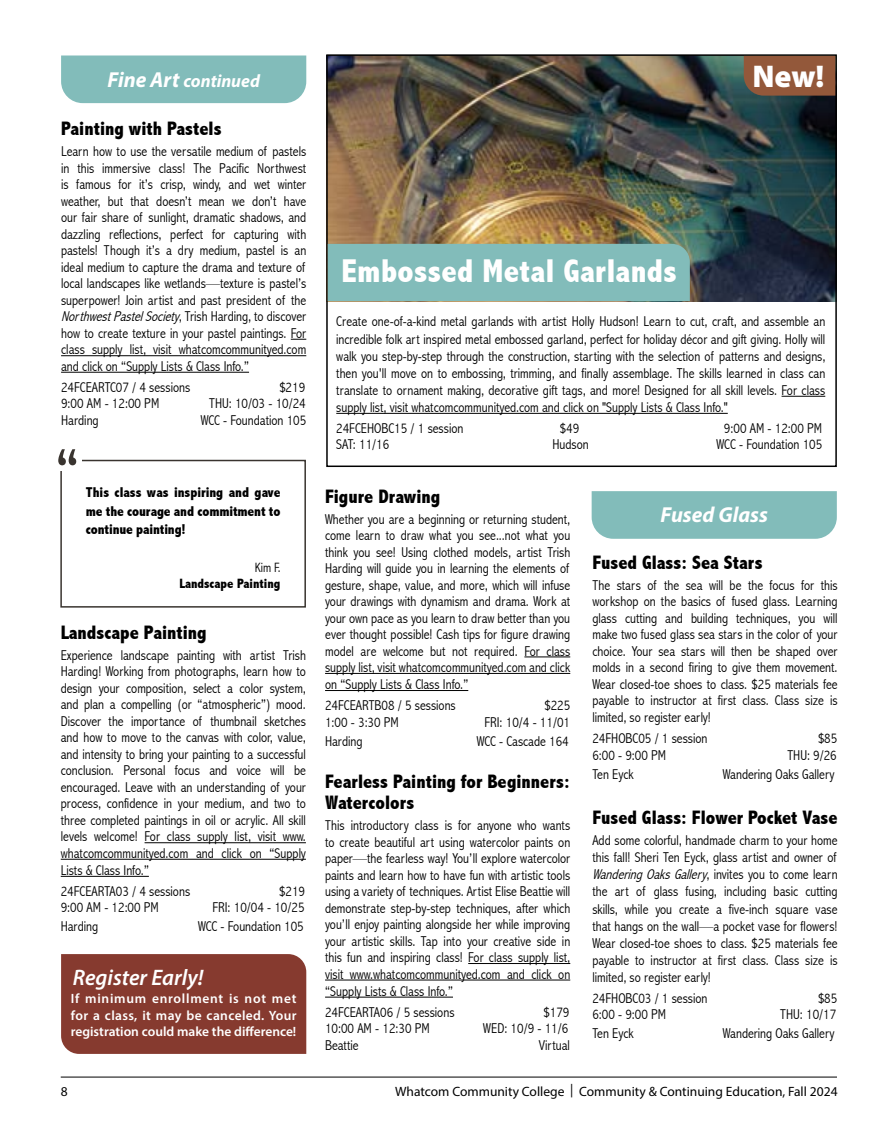
<style>
.page{position:relative;width:891px;height:1134px;background:#fff}
.page>*{position:absolute;margin:0;border:0;box-sizing:border-box;transform-origin:0 0}
.t1{font:800 condensed 33px "Abadi";letter-spacing:.01em;color:#fff}
.t2{font:900 31.5px "Myriad Pro";color:#fff}
.t3{font:italic 600 22.5px "Myriad Pro";color:#fff}
.t4{font:italic 700 21.75px "Myriad Pro";color:#fff}
.t5{font:800 condensed 19.5px/21px "Abadi";color:#000}
.t6{font:italic 700 18px "Myriad Pro";color:#fff}
.t7{font:300 condensed 14.25px/16.5px "Abadi";color:#000;text-align:justify}
.t8{font:800 condensed 14.25px/18.8px "Abadi";letter-spacing:-.01em;color:#000;text-align:justify}
.t9{font:600 13.5px/16.5px "Myriad Pro";color:#fff;text-align:justify}
.t10{font:13.5px "Myriad Pro";color:#000}
.t11{font:800 condensed 13.5px "Abadi";color:#000}
.t12{font:300 condensed 13.5px "Abadi";color:#000}
.s1{font-size:21.75px}
.s2{font-style:italic}
</style>
<div class="page">
<hr style="left:61px;top:1077px;width:776px;height:1px;background:#000">
<div style="left:60px;top:460px;width:246px;height:148px;border:2px solid #39342f"></div>
<div style="left:58px;top:449px;width:24px;height:21px;background:#fff"></div>
<svg style="left:58px;top:449px;width:18px;height:16px"></svg>
<svg style="left:291px;top:339px;width:15px;height:1px"></svg>
<hr style="left:61px;top:355px;width:245px;height:1px;background:#000">
<hr style="left:61px;top:372px;width:188px;height:1px;background:#000">
<div style="left:61px;top:56px;width:245px;height:47px;background:#82bcba"></div>
<hr style="left:524px;top:657px;width:46px;height:1px;background:#000">
<hr style="left:325px;top:673px;width:245px;height:1px;background:#000">
<hr style="left:325px;top:690px;width:143px;height:1px;background:#000">
<hr style="left:468px;top:963px;width:102px;height:1px;background:#000">
<hr style="left:325px;top:980px;width:245px;height:1px;background:#000">
<hr style="left:325px;top:997px;width:128px;height:1px;background:#000">
<div style="left:592px;top:491px;width:245px;height:48px;background:#82bcba"></div>
<img style="left:329px;top:57px;width:505px;height:244px">
<hr style="left:782px;top:396px;width:43px;height:1px;background:#000">
<hr style="left:336px;top:413px;width:392px;height:1px;background:#000">
<div style="left:326px;top:54px;width:511px;height:413px;border:2px solid #000"></div>
<div style="left:328px;top:244px;width:362px;height:57px;background:#82bcba"></div>
<div style="left:744px;top:56px;width:91px;height:40px;background:#93583a"></div>
<hr style="left:145px;top:842px;width:161px;height:1px;background:#000">
<hr style="left:61px;top:859px;width:245px;height:1px;background:#000">
<hr style="left:61px;top:876px;width:88px;height:1px;background:#000">
<div style="left:61px;top:954px;width:245px;height:100px;background:#863a2f"></div>
<p class="t6" style="left:107px;top:69px;width:154px"><span class="s1">Fine Art</span> continued</p>
<h3 class="t5" style="left:61px;top:118px;width:162px">Painting with Pastels</h3>
<p class="t7" style="left:61px;top:143px;width:247px">Learn how to use the versatile medium of pastels in this immersive class! The Pacific Northwest is famous for it’s crisp, windy, and wet winter weather, but that doesn’t mean we don’t have our fair share of sunlight, dramatic shadows, and dazzling reflections, perfect for capturing with pastels! Though it’s a dry medium, pastel is an ideal medium to capture the drama and texture of local landscapes like wetlands—texture is pastel’s superpower! Join artist and past president of the <span class="s2">NorthwestPastelSociety</span>, Trish Harding, to discover how to create texture in your pastel paintings. For class supply list, visit whatcomcommunityed.com and click on “Supply Lists &amp; Class Info.”</p>
<p class="t7" style="left:61px;top:379px;width:131px">24FCEARTC07 / 4 sessions</p>
<p class="t7" style="left:279px;top:379px;width:27px">$219</p>
<p class="t7" style="left:61px;top:395px;width:100px">9:00 AM - 12:00 PM</p>
<p class="t7" style="left:209px;top:395px;width:98px">THU: 10/03 - 10/24</p>
<p class="t7" style="left:61px;top:412px;width:39px">Harding</p>
<p class="t7" style="left:201px;top:412px;width:107px">WCC - Foundation 105</p>
<p class="t8" style="left:86px;top:483px;width:196px">This class was inspiring and gave me the courage and commitment to continue painting!</p>
<p class="t12" style="left:255px;top:560px;width:27px">Kim F.</p>
<p class="t11" style="left:179px;top:576px;width:103px">Landscape Painting</p>
<h3 class="t5" style="left:61px;top:622px;width:148px">Landscape Painting</h3>
<p class="t7" style="left:61px;top:647px;width:247px">Experience landscape painting with artist Trish Harding! Working from photographs, learn how to design your composition, select a color system, and plan a compelling (or “atmospheric”) mood.<br>Discover the importance of thumbnail sketches and how to move to the canvas with color, value, and intensity to bring your painting to a successful conclusion. Personal focus and voice will be encouraged. Leave with an understanding of your process, confidence in your medium, and two to three completed paintings in oil or acrylic. All skill levels welcome! For class supply list, visit www. whatcomcommunityed.com and click on “Supply Lists &amp; Class Info.”</p>
<p class="t7" style="left:61px;top:883px;width:131px">24FCEARTA03 / 4 sessions</p>
<p class="t7" style="left:279px;top:883px;width:27px">$219</p>
<p class="t7" style="left:61px;top:899px;width:100px">9:00 AM - 12:00 PM</p>
<p class="t7" style="left:212px;top:899px;width:94px">FRI: 10/04 - 10/25</p>
<p class="t7" style="left:61px;top:918px;width:39px">Harding</p>
<p class="t7" style="left:198px;top:918px;width:107px">WCC - Foundation 105</p>
<h3 class="t3" style="left:73px;top:963px;width:132px">Register Early!</h3>
<p class="t9" style="left:71px;top:990px;width:227px">If minimum enrollment is not met for a class, it may be canceled. Your registration could make the difference!</p>
<h1 class="t1" style="left:342px;top:252px;width:337px">Embossed Metal Garlands</h1>
<h2 class="t2" style="left:753px;top:56px;width:73px">New!</h2>
<p class="t7" style="left:336px;top:313px;width:491px;line-height:17.1px">Create one-of-a-kind metal garlands with artist Holly Hudson! Learn to cut, craft, and assemble an incredible folk art inspired metal embossed garland, perfect for holiday décor and gift giving. Holly will walk you step-by-step through the construction, starting with the selection of patterns and designs, then you'll move on to embossing, trimming, and finally assemblage. The skills learned in class can translate to ornament making, decorative gift tags, and more! Designed for all skill levels. For class supply list, visit whatcomcommunityed.com and click on "Supply Lists &amp; Class Info."</p>
<p class="t7" style="left:336px;top:420px;width:129px">24FCEHOBC15 / 1 session</p>
<p class="t7" style="left:560px;top:420px;width:21px">$49</p>
<p class="t7" style="left:724px;top:420px;width:100px">9:00 AM - 12:00 PM</p>
<p class="t7" style="left:336px;top:436px;width:55px">SAT: 11/16</p>
<p class="t7" style="left:552px;top:436px;width:38px">Hudson</p>
<p class="t7" style="left:717px;top:436px;width:107px">WCC - Foundation 105</p>
<h3 class="t5" style="left:325px;top:485px;width:117px">Figure Drawing</h3>
<p class="t7" style="left:325px;top:511px;width:247px">Whether you are a beginning or returning student, come learn to draw what you see...not what you think you see! Using clothed models, artist Trish Harding will guide you in learning the elements of gesture, shape, value, and more, which will infuse your drawings with dynamism and drama. Work at your own pace as you learn to draw better than you ever thought possible! Cash tips for figure drawing model are welcome but not required. For class supply list, visit whatcomcommunityed.com and click on “Supply Lists &amp; Class Info.”</p>
<p class="t7" style="left:325px;top:697px;width:132px">24FCEARTB08 / 5 sessions</p>
<p class="t7" style="left:545px;top:697px;width:27px">$225</p>
<p class="t7" style="left:325px;top:714px;width:75px">1:00 - 3:30 PM</p>
<p class="t7" style="left:485px;top:714px;width:87px">FRI: 10/4 - 11/01</p>
<p class="t7" style="left:325px;top:733px;width:39px">Harding</p>
<p class="t7" style="left:477px;top:733px;width:94px">WCC - Cascade 164</p>
<h3 class="t5" style="left:325px;top:771px;width:246px">Fearless Painting for Beginners:<br>Watercolors</h3>
<p class="t7" style="left:325px;top:817px;width:247px">This introductory class is for anyone who wants to create beautiful art using watercolor paints on paper—the fearless way! You’ll explore watercolor paints and learn how to have fun with artistic tools using a variety of techniques. Artist Elise Beattie will demonstrate step-by-step techniques, after which you’ll enjoy painting alongside her while improving your artistic skills. Tap into your creative side in this fun and inspiring class! For class supply list, visit www.whatcomcommunityed.com and click on “Supply Lists &amp; Class Info.”</p>
<p class="t7" style="left:325px;top:1004px;width:131px">24FCEARTA06 / 5 sessions</p>
<p class="t7" style="left:544px;top:1004px;width:27px">$179</p>
<p class="t7" style="left:325px;top:1020px;width:106px">10:00 AM - 12:30 PM</p>
<p class="t7" style="left:483px;top:1020px;width:87px">WED: 10/9 - 11/6</p>
<p class="t7" style="left:325px;top:1037px;width:35px">Beattie</p>
<p class="t7" style="left:539px;top:1037px;width:33px">Virtual</p>
<h3 class="t4" style="left:661px;top:501px;width:109px">Fused Glass</h3>
<h3 class="t5" style="left:592px;top:551px;width:172px">Fused Glass: Sea Stars</h3>
<p class="t7" style="left:592px;top:576px;width:247px">The stars of the sea will be the focus for this workshop on the basics of fused glass. Learning glass cutting and building techniques, you will make two fused glass sea stars in the color of your choice. Your sea stars will then be shaped over molds in a second firing to give them movement.<br>Wear closed-toe shoes to class. $25 materials fee payable to instructor at first class. Class size is limited, so register early!</p>
<p class="t7" style="left:592px;top:730px;width:117px">24FHOBC05 / 1 session</p>
<p class="t7" style="left:818px;top:730px;width:21px">$85</p>
<p class="t7" style="left:592px;top:747px;width:75px">6:00 - 9:00 PM</p>
<p class="t7" style="left:787px;top:747px;width:51px">THU: 9/26</p>
<p class="t7" style="left:592px;top:766px;width:43px">Ten Eyck</p>
<p class="t7" style="left:723px;top:766px;width:113px">Wandering Oaks Gallery</p>
<h3 class="t5" style="left:592px;top:806px;width:247px">Fused Glass: Flower Pocket Vase</h3>
<p class="t7" style="left:592px;top:832px;width:247px;line-height:17.1px">Add some colorful, handmade charm to your home this fall! Sheri Ten Eyck, glass artist and owner of <span class="s2">WanderingOaksGallery</span>, invites you to come lear n the art of glass fusing, including basic cutting skills, while you create a five-inch square vase that hangs on the wall—a pocket vase for flowers!<br>Wear closed-toe shoes to class. $25 materials fee payable to instructor at first class. Class size is limited, so register early!</p>
<p class="t7" style="left:592px;top:990px;width:117px">24FHOBC03 / 1 session</p>
<p class="t7" style="left:818px;top:990px;width:21px">$85</p>
<p class="t7" style="left:592px;top:1006px;width:75px">6:00 - 9:00 PM</p>
<p class="t7" style="left:780px;top:1006px;width:57px">THU: 10/17</p>
<p class="t7" style="left:592px;top:1025px;width:43px">Ten Eyck</p>
<p class="t7" style="left:723px;top:1025px;width:113px">Wandering Oaks Gallery</p>
<p class="t10" style="left:61px;top:1083px;width:8px">8</p>
<p class="t10" style="left:395px;top:1083px;width:444px">Whatcom Community College | Community &amp; Continuing Education, Fall 2024</p>
</div>
